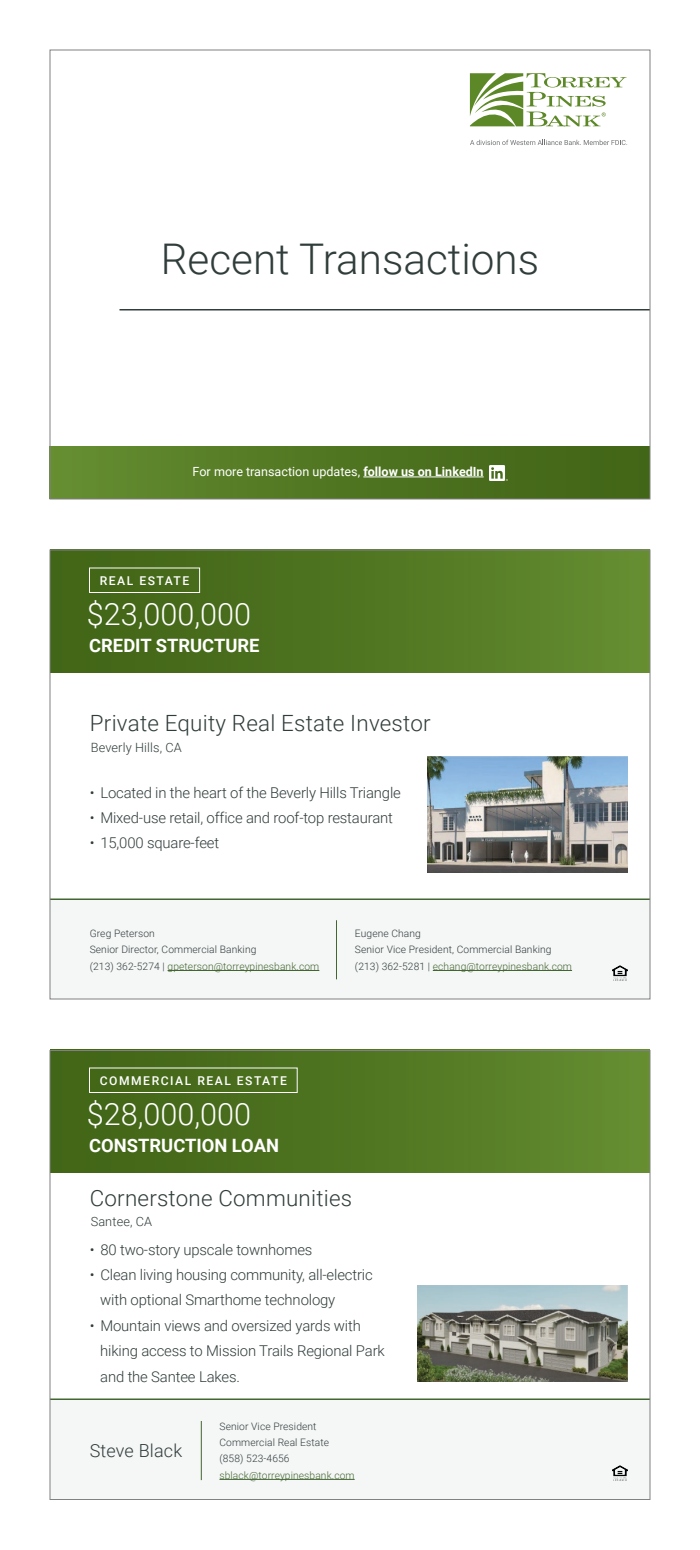
<style>
.page{position:relative;width:700px;height:1550px;background:#fff}
.page>*{position:absolute;margin:0;border:0;box-sizing:border-box;transform-origin:0 0}
.Cover_Title{font:300 42.25px "Roboto";color:#303d3b}
.t1{font:300 30.6px "Roboto";color:#fff}
.Company{font:300 22.4px "Roboto";letter-spacing:.01em;color:#303d3b}
.t2{font:700 18.4px "Roboto";color:#fff}
.t3{font:300 18px "Roboto";letter-spacing:.01em;color:#303d3b}
.t4{font:300 14.9px/25.4px "Roboto";letter-spacing:-.01em;color:#303d3b}
.City{font:300 12.75px "Roboto";letter-spacing:.01em;color:#303d3b}
.Cover_Footer{font:12.6px "Roboto";color:#fff}
.t5{font:500 12.1px "Roboto";letter-spacing:.125em;color:#fff}
.Banker_Info{font:300 10.25px "Roboto";letter-spacing:.01em;color:#303d3b}
.Banker_Info-2{font:300 10.25px "Roboto";letter-spacing:.01em;color:#426630}
.s1{font-weight:700}
.s2{color:#303d3b}
</style>
<div class="page">
<div style="left:50px;top:1399px;width:600px;height:100px;background:#f5f6f6"></div>
<hr style="left:50px;top:1398px;width:600px;height:2px;background:#426630">
<div style="left:50px;top:1050px;width:600px;height:123px;background:linear-gradient(to right,#3e6214,#638b30)"></div>
<hr style="left:201px;top:1421px;width:1px;height:59px;background:#426630">
<div style="left:50px;top:899px;width:600px;height:100px;background:#f5f6f6"></div>
<hr style="left:50px;top:898px;width:600px;height:2px;background:#426630">
<div style="left:50px;top:550px;width:600px;height:123px;background:linear-gradient(to right,#3e6214,#638b30)"></div>
<hr style="left:336px;top:920px;width:1px;height:59px;background:#426630">
<hr style="left:120px;top:309px;width:530px;height:1px;background:#303d3b">
<div style="left:50px;top:446px;width:600px;height:53px;background:linear-gradient(to right,#638b30,#416317)"></div>
<hr style="left:220px;top:1479px;width:135px;height:1px;background:#426630">
<svg style="left:470px;top:140px;width:157px;height:5px"></svg>
<svg style="left:470px;top:73px;width:157px;height:53px"></svg>
<img style="left:490px;top:465px;width:18px;height:15px">
<img style="left:428px;top:756px;width:199px;height:116px">
<img style="left:613px;top:966px;width:14px;height:14px">
<img style="left:613px;top:1466px;width:14px;height:14px">
<img style="left:417px;top:1286px;width:211px;height:96px">
<hr style="left:433px;top:970px;width:139px;height:1px;background:#426630">
<hr style="left:168px;top:970px;width:151px;height:1px;background:#426630">
<hr style="left:363px;top:477px;width:121px;height:1px;background:#fff">
<div style="left:89px;top:1068px;width:208px;height:25px;border:1px solid #fff"></div>
<div style="left:89px;top:568px;width:111px;height:25px;border:1px solid #fff"></div>
<p class="Cover_Title" style="left:161px;top:229px;width:380px">Recent Transactions</p>
<p class="Cover_Footer" style="left:193px;top:463px;width:293px">For more transaction updates, <span class="s1">follow us on LinkedIn</span></p>
<h1 class="t5" style="left:100px;top:572px;width:91px">REAL ESTATE</h1>
<h1 class="t1" style="left:87px;top:593px;width:166px">$23,000,000</h1>
<h1 class="t2" style="left:89px;top:633px;width:172px">CREDIT STRUCTURE</h1>
<h1 class="Company" style="left:90px;top:707px;width:342px">Private Equity Real Estate Investor</h1>
<p class="City" style="left:91px;top:738px;width:93px">Beverly Hills, CA</p>
<p class="t4" style="left:90px;top:779px;width:313px">• Located in the heart of the Beverly Hills Triangle</p>
<p class="t4" style="left:90px;top:805px;width:305px">• Mixed-use retail, office and roof-top restaurant</p>
<p class="t4" style="left:90px;top:830px;width:131px">• 15,000 square-feet</p>
<p class="Banker_Info" style="left:90px;top:926px;width:67px">Greg Peterson</p>
<p class="Banker_Info" style="left:90px;top:943px;width:168px">Senior Director, Commercial Banking</p>
<p class="Banker_Info-2" style="left:90px;top:959px;width:231px"><span class="s2">(213) 362-5274 |</span> gpeterson@torreypinesbank.com</p>
<p class="Banker_Info" style="left:355px;top:926px;width:67px">Eugene Chang</p>
<p class="Banker_Info" style="left:355px;top:943px;width:198px">Senior Vice President, Commercial Banking</p>
<p class="Banker_Info-2" style="left:355px;top:959px;width:219px"><span class="s2">(213) 362-5281 |</span> echang@torreypinesbank.com</p>
<h1 class="t5" style="left:100px;top:1072px;width:189px">COMMERCIAL REAL ESTATE</h1>
<h1 class="t1" style="left:87px;top:1093px;width:166px">$28,000,000</h1>
<h1 class="t2" style="left:89px;top:1133px;width:191px">CONSTRUCTION LOAN</h1>
<h2 class="Company" style="left:90px;top:1182px;width:264px">Cornerstone Communities</h2>
<p class="t4" style="left:90px;top:1236px;width:224px">• 80 two-story upscale townhomes</p>
<p class="t4" style="left:100px;top:1262px;width:274px;text-indent:-10px">• Clean living housing community, all-electric with optional Smarthome technology</p>
<p class="t4" style="left:100px;top:1312px;width:286px;text-indent:-10px">• Mountain views and oversized yards with hiking access to Mission Trails Regional Park and the Santee Lakes.</p>
<p class="City" style="left:91px;top:1213px;width:63px">Santee, CA</p>
<p class="t3" style="left:90px;top:1438px;width:94px">Steve Black</p>
<p class="Banker_Info" style="left:220px;top:1419px;width:99px">Senior Vice President</p>
<p class="Banker_Info" style="left:220px;top:1435px;width:111px">Commercial Real Estate</p>
<p class="Banker_Info" style="left:220px;top:1452px;width:72px">(858) 523-4656</p>
<p class="Banker_Info-2" style="left:220px;top:1468px;width:137px">sblack@torreypinesbank.com</p>
</div>
